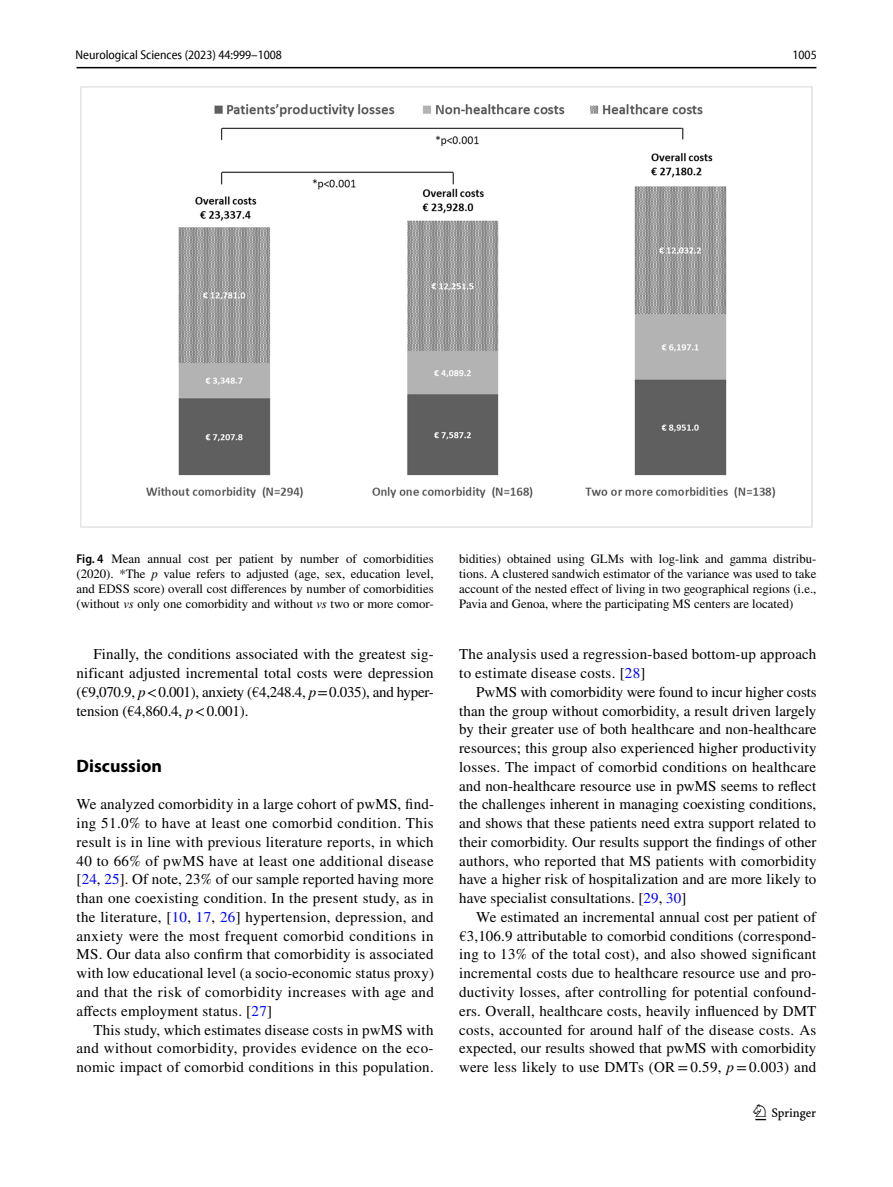
<style>
.page{position:relative;width:893px;height:1187px;background:#fff}
.page>*{position:absolute;margin:0;border:0;box-sizing:border-box;transform-origin:0 0}
.t1{font:22.5px "Springnew Regular 3";color:#000}
.t2{font:700 18px "Myriad Pro";color:#000}
.t3{font:15px/18.8px "STIX";letter-spacing:.015em;color:#000;text-align:justify}
.t4{font:12.75px/15px "STIX";color:#000;text-align:justify}
.t5{font:semi-condensed 12.75px "Myriad Pro Unic";color:#000}
.s1{font-family:"Myriad Pro";font-weight:600;font-stretch:semi-condensed}
.s2{font-style:italic}
.s3{color:#00f}
</style>
<div class="page">
<hr style="left:77px;top:67px;width:739px;height:1px;background:#000">
<img style="left:81px;top:87px;width:731px;height:441px">
<p class="t5" style="left:76px;top:50px;width:208px">Neurological Sciences (2023) 44:999–1008</p>
<p class="t5" style="left:792px;top:50px;width:26px">1005</p>
<p class="t4" style="left:77px;top:552px;width:359px"><span class="s1">Fig. 4</span> Mean annual cost per patient by number of comorbidities (2020). *The <span class="s2">p</span> value refers to adjusted (age, sex, education level, and EDSS score) overall cost differences by number of comorbidities (without <span class="s2">vs</span> only one comorbidity and without <span class="s2">vs</span> two or more comor-</p>
<p class="t4" style="left:459px;top:552px;width:359px">bidities) obtained using GLMs with log-link and gamma distribu&shy;tions. A clustered sandwich estimator of the variance was used to take account of the nested effect of living in two geographical regions (i.e., Pavia and Genoa, where the participating MS centers are located)</p>
<p class="t3" style="left:77px;top:646px;width:359px;text-indent:17px">Finally, the conditions associated with the greatest sig&shy;nificant adjusted incremental total costs were depression (€9,070.9, <span class="s2">p</span>&lt;0.001), anxiety (€4,248.4, <span class="s2">p</span>=0.035), and hyper&shy;tension (€4,860.4, <span class="s2">p</span>&lt;0.001).</p>
<p class="t2" style="left:77px;top:754px;width:87px">Discussion</p>
<p class="t3" style="left:77px;top:796px;width:359px">We analyzed comorbidity in a large cohort of pwMS, find&shy;ing 51.0% to have at least one comorbid condition. This result is in line with previous literature reports, in which 40 to 66% of pwMS have at least one additional disease [<span class="s3">24</span>, <span class="s3">25</span>]. Of note, 23% of our sample reported having more than one coexisting condition. In the present study, as in the literature, [<span class="s3">10</span>, <span class="s3">17</span>, <span class="s3">26</span>] hypertension, depression, and anxiety were the most frequent comorbid conditions in MS. Our data also confirm that comorbidity is associated with low educational level (a socio-economic status proxy) and that the risk of comorbidity increases with age and affects employment status. [<span class="s3">27</span>]</p>
<p class="t3" style="left:77px;top:1021px;width:359px;text-indent:17px">This study, which estimates disease costs in pwMS with and without comorbidity, provides evidence on the eco&shy;nomic impact of comorbid conditions in this population.</p>
<p class="t3" style="left:459px;top:646px;width:359px">The analysis used a regression-based bottom-up approach to estimate disease costs. [<span class="s3">28</span>]</p>
<p class="t3" style="left:459px;top:683px;width:359px;text-indent:17px">PwMS with comorbidity were found to incur higher costs than the group without comorbidity, a result driven largely by their greater use of both healthcare and non-healthcare resources; this group also experienced higher productivity losses. The impact of comorbid conditions on healthcare and non-healthcare resource use in pwMS seems to reflect the challenges inherent in managing coexisting conditions, and shows that these patients need extra support related to their comorbidity. Our results support the findings of other authors, who reported that MS patients with comorbidity have a higher risk of hospitalization and are more likely to have specialist consultations. [<span class="s3">29</span>, <span class="s3">30</span>]</p>
<p class="t3" style="left:459px;top:908px;width:359px;text-indent:17px">We estimated an incremental annual cost per patient of €3,106.9 attributable to comorbid conditions (correspond&shy;ing to 13% of the total cost), and also showed significant incremental costs due to healthcare resource use and pro&shy;ductivity losses, after controlling for potential confound&shy;ers. Overall, healthcare costs, heavily influenced by DMT costs, accounted for around half of the disease costs. As expected, our results showed that pwMS with comorbidity were less likely to use DMTs (OR=0.59, <span class="s2">p</span>=0.003) and</p>
<h1 class="t1" style="left:755px;top:1104px;width:62px">1 3</h1>
</div>
